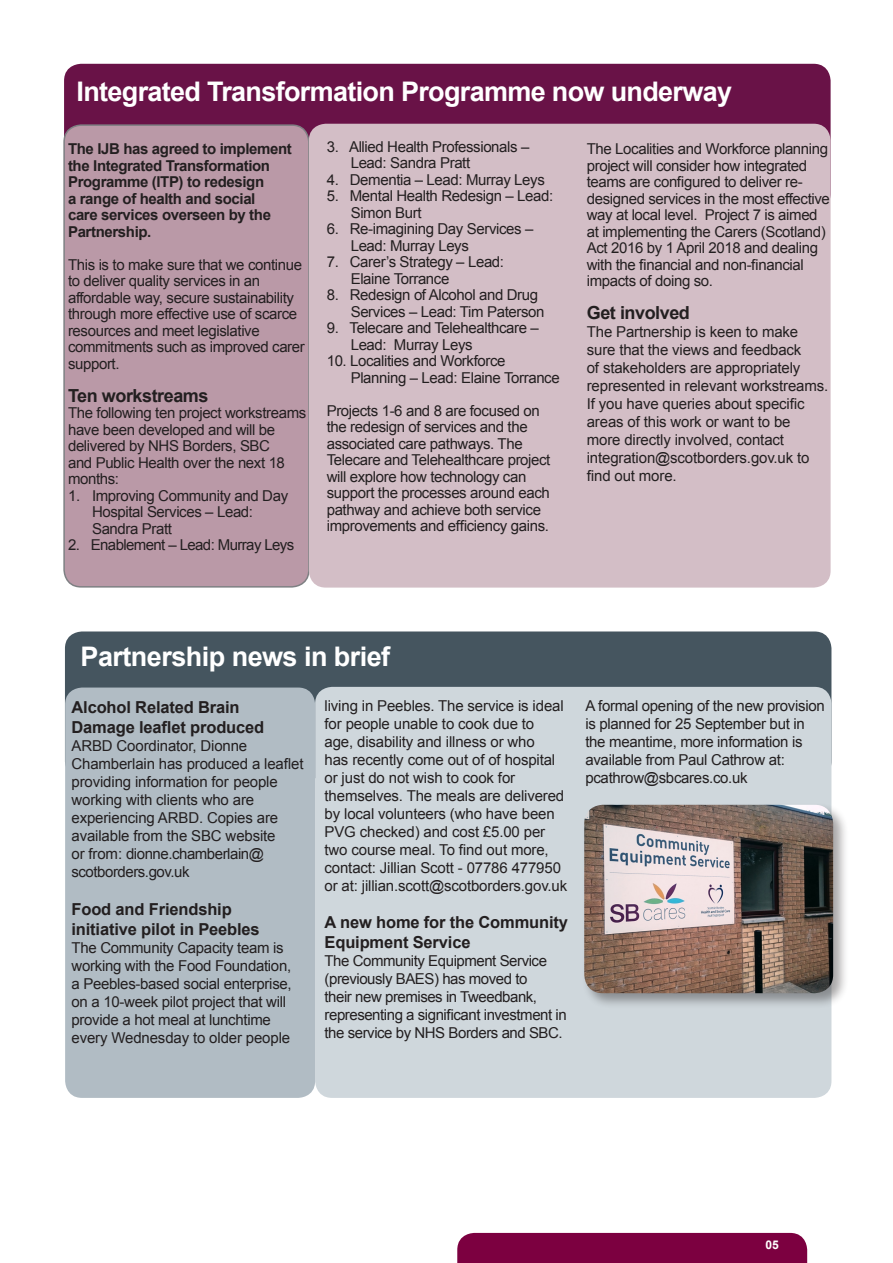
<style>
.page{position:relative;width:893px;height:1263px;background:#fff}
.page>*{position:absolute;margin:0;border:0;box-sizing:border-box;transform-origin:0 0}
.t1{font:700 27px "Arial";letter-spacing:-.025em;color:#fff}
.t2{font:700 18px "Arial";letter-spacing:-.025em;color:#231f20}
.t3{font:700 16.5px/19.8px "Arial";letter-spacing:-.01em;color:#231f20}
.t4{font:15px/18px "Arial";letter-spacing:-.025em;color:#231f20}
.t5{font:700 15px/16.5px "Arial";letter-spacing:-.025em;color:#231f20}
.t6{font:700 12px "Arial";color:#fff}
</style>
<div class="page">
<div style="left:457px;top:1233px;width:350px;height:30px;background:#7c0040"></div>
<div style="left:64px;top:64px;width:767px;height:146px;background:#691247;border-radius:17px"></div>
<div style="left:64px;top:125px;width:245px;height:462px;background:#ba99a7;border-radius:17px"></div>
<div style="left:63px;top:124px;width:247px;height:464px;border:2px solid #7e8083;border-radius:17px"></div>
<div style="left:309px;top:124px;width:522px;height:464px;background:#d3bec6;border-radius:17px"></div>
<div style="left:65px;top:631px;width:766px;height:147px;background:#45555f;border-radius:17px"></div>
<div style="left:315px;top:687px;width:516px;height:411px;background:#cfd7dc;border-radius:17px"></div>
<div style="left:65px;top:687px;width:250px;height:411px;background:#b1bcc4;border-radius:17px"></div>
<div style="left:582px;top:802px;width:267px;height:207px;background:#231f20;opacity:.4"></div>
<img style="left:584px;top:805px;width:249px;height:188px">
<p class="t1" style="left:77px;top:73px;width:657px">Integrated Transformation Programme now underway</p>
<p class="t5" style="left:68px;top:141px;width:225px">The IJB has agreed to implement the Integrated Transformation<br>Programme (ITP) to redesign<br>a range of health and social<br>care services overseen by the<br>Partnership.</p>
<p class="t4" style="left:68px;top:256px;width:238px;line-height:16.5px">This is to make sure that we continue to deliver quality services in an affordable way, secure sustainability through more effective use of scarce resources and meet legislative commitments such as improved carer support.</p>
<p class="t2" style="left:68px;top:383px;width:142px">Ten workstreams</p>
<p class="t4" style="left:68px;top:405px;width:240px;line-height:16.5px">The following ten project workstreams have been developed and will be delivered by NHS Borders, SBC<br>and Public Health over the next 18 months:</p>
<p class="t4" style="left:92px;top:487px;width:198px;line-height:16.5px;text-indent:-24px">1. Improving Community and Day<br>Hospital Services – Lead:<br>Sandra Pratt</p>
<p class="t4" style="left:68px;top:536px;width:228px">2. Enablement – Lead: Murray Leys</p>
<p class="t4" style="left:351px;top:139px;width:180px;line-height:16.5px;text-indent:-24px">3. Allied Health Professionals –<br>Lead: Sandra Pratt</p>
<p class="t4" style="left:327px;top:171px;width:220px">4. Dementia – Lead: Murray Leys</p>
<p class="t4" style="left:351px;top:188px;width:204px;line-height:16.5px;text-indent:-24px">5. Mental Health Redesign – Lead:<br>Simon Burt</p>
<p class="t4" style="left:351px;top:221px;width:184px;line-height:16.5px;text-indent:-24px">6. Re-imagining Day Services –<br>Lead: Murray Leys</p>
<p class="t4" style="left:327px;top:253px;width:179px">7. Carer’s Strategy – Lead:</p>
<p class="t4" style="left:351px;top:270px;width:100px">Elaine Torrance</p>
<p class="t4" style="left:351px;top:287px;width:195px;line-height:16.5px;text-indent:-24px">8. Redesign of Alcohol and Drug<br>Services – Lead: Tim Paterson</p>
<p class="t4" style="left:351px;top:320px;width:190px;line-height:16.5px;text-indent:-24px">9. Telecare and Telehealthcare –<br>Lead: Murray Leys</p>
<p class="t4" style="left:351px;top:353px;width:211px;line-height:16.5px;text-indent:-24px">10. Localities and Workforce<br>Planning – Lead: Elaine Torrance</p>
<p class="t4" style="left:327px;top:403px;width:225px;line-height:16.5px">Projects 1-6 and 8 are focused on the redesign of services and the associated care pathways. The Telecare and Telehealthcare project will explore how technology can support the processes around each pathway and achieve both service improvements and efficiency gains.</p>
<p class="t4" style="left:587px;top:141px;width:245px;line-height:16.5px">The Localities and Workforce planning project will consider how integrated teams are configured to deliver re&shy;designed services in the most effective way at local level. Project 7 is aimed at implementing the Carers (Scotland)<br>Act 2016 by 1 April 2018 and dealing with the financial and non-financial impacts of doing so.</p>
<p class="t2" style="left:587px;top:301px;width:105px">Get involved</p>
<p class="t4" style="left:587px;top:323px;width:243px">The Partnership is keen to make sure that the views and feedback<br>of stakeholders are appropriately represented in relevant workstreams.<br>If you have queries about specific areas of this work or want to be<br>more directly involved, contact integration@scotborders.gov.uk to find out more.</p>
<p class="t1" style="left:81px;top:639px;width:311px">Partnership news in brief</p>
<p class="t3" style="left:72px;top:698px;width:194px">Alcohol Related Brain<br>Damage leaflet produced</p>
<p class="t4" style="left:72px;top:737px;width:233px">ARBD Coordinator, Dionne<br>Chamberlain has produced a leaflet providing information for people working with clients who are experiencing ARBD. Copies are available from the SBC website<br>or from: dionne.chamberlain@ scotborders.gov.uk</p>
<p class="t3" style="left:72px;top:900px;width:190px">Food and Friendship initiative pilot in Peebles</p>
<p class="t4" style="left:72px;top:938px;width:221px">The Community Capacity team is working with the Food Foundation,</p>
<p class="t4" style="left:72px;top:974px;width:222px">a Peebles-based social enterprise, on a 10-week pilot project that will</p>
<p class="t4" style="left:72px;top:1010px;width:220px">provide a hot meal at lunchtime every Wednesday to older people</p>
<p class="t4" style="left:325px;top:696px;width:244px">living in Peebles. The service is ideal for people unable to cook due to<br>age, disability and illness or who<br>has recently come out of of hospital or just do not wish to cook for themselves. The meals are delivered by local volunteers (who have been PVG checked) and cost £5.00 per two course meal. To find out more, contact: Jillian Scott - 07786 477950 or at: jillian.scott@scotborders.gov.uk</p>
<p class="t3" style="left:325px;top:913px;width:245px">A new home for the Community<br>Equipment Service</p>
<p class="t4" style="left:325px;top:952px;width:244px">The Community Equipment Service (previously BAES) has moved to<br>their new premises in Tweedbank, representing a significant investment in the service by NHS Borders and SBC.</p>
<p class="t4" style="left:585px;top:696px;width:241px">A formal opening of the new provision is planned for 25 September but in the meantime, more information is available from Paul Cathrow at:</p>
<p class="t4" style="left:585px;top:768px;width:164px">pcathrow@sbcares.co.uk</p>
<p class="t6" style="left:765px;top:1237px;width:15px">05</p>
</div>
